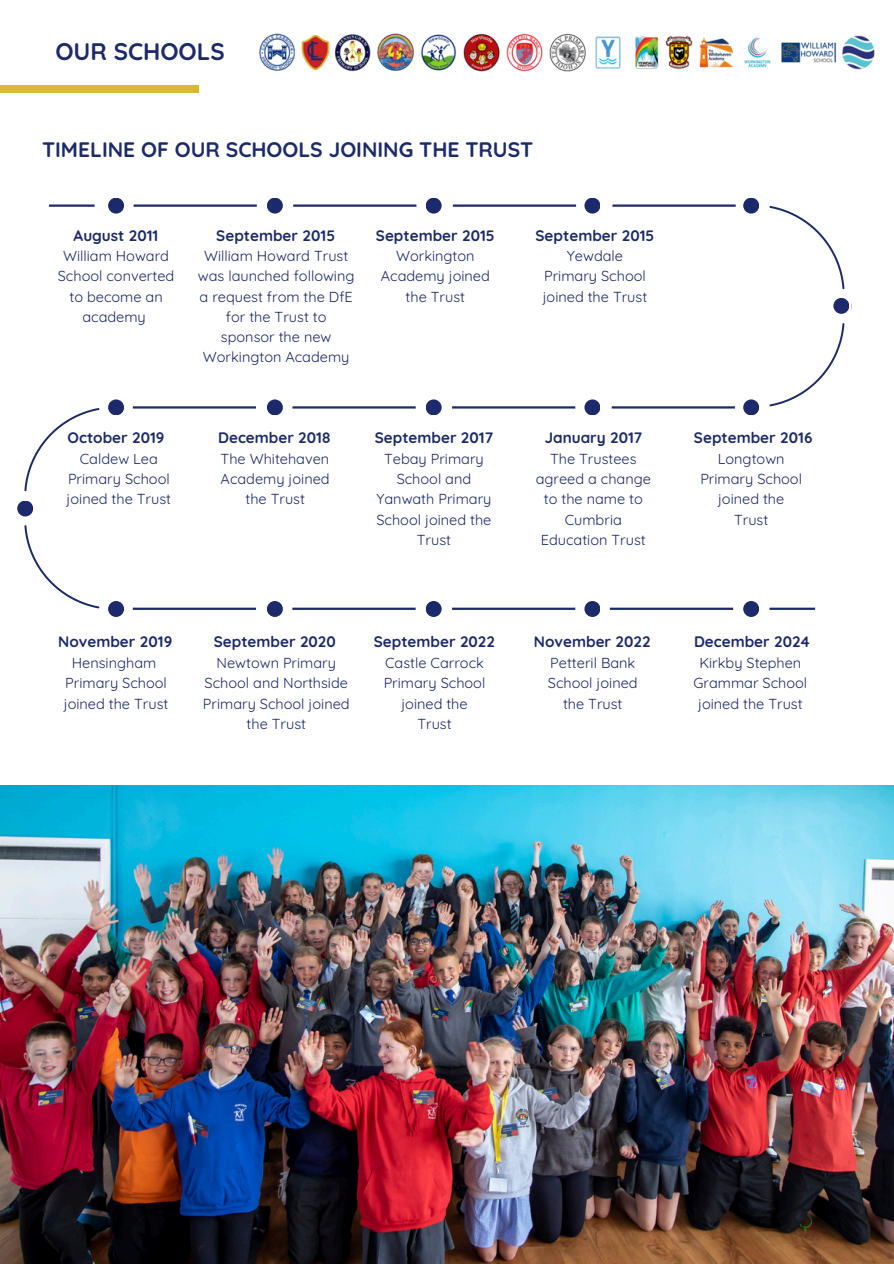
<style>
.page{position:relative;width:894px;height:1264px;background:#fff}
.page>*{position:absolute;margin:0;border:0;box-sizing:border-box;transform-origin:0 0}
.t1{font:700 24px "Quicksand";color:#1c2a6b}
.t2{font:700 21px "Quicksand";color:#1c2a6b}
.t3{font:700 15.15px "Quicksand";color:#1c2a6b}
.t4{font:14.55px/20.2px "Quicksand";color:#1c2a6b;text-align:center}
</style>
<div class="page">
<img style="left:0;top:786px;width:893px;height:477px">
<hr style="left:133px;top:607px;width:123px;height:3px;background:#1c2a6b">
<hr style="left:292px;top:607px;width:123px;height:3px;background:#1c2a6b">
<hr style="left:612px;top:204px;width:123px;height:3px;background:#1c2a6b">
<hr style="left:452px;top:607px;width:123px;height:3px;background:#1c2a6b">
<hr style="left:452px;top:204px;width:124px;height:3px;background:#1c2a6b">
<hr style="left:609px;top:607px;width:123px;height:3px;background:#1c2a6b">
<hr style="left:293px;top:204px;width:123px;height:3px;background:#1c2a6b">
<hr style="left:133px;top:204px;width:124px;height:3px;background:#1c2a6b">
<hr style="left:49px;top:204px;width:46px;height:3px;background:#1c2a6b">
<hr style="left:133px;top:406px;width:123px;height:2px;background:#1c2a6b">
<hr style="left:292px;top:406px;width:123px;height:2px;background:#1c2a6b">
<hr style="left:452px;top:406px;width:123px;height:2px;background:#1c2a6b">
<hr style="left:611px;top:406px;width:123px;height:2px;background:#1c2a6b">
<svg style="left:24px;top:408px;width:76px;height:201px"></svg>
<svg style="left:769px;top:206px;width:82px;height:201px"></svg>
<div style="left:828px;top:294px;width:23px;height:23px;background:#fff;border-radius:50%"></div>
<div style="left:833px;top:298px;width:16px;height:16px;background:#1c2a6b;border-radius:50%"></div>
<div style="left:12px;top:497px;width:23px;height:23px;background:#fff;border-radius:50%"></div>
<hr style="left:769px;top:607px;width:45px;height:3px;background:#1c2a6b">
<div style="left:108px;top:601px;width:16px;height:16px;background:#1c2a6b;border-radius:50%"></div>
<div style="left:267px;top:601px;width:16px;height:16px;background:#1c2a6b;border-radius:50%"></div>
<div style="left:425px;top:601px;width:16px;height:16px;background:#1c2a6b;border-radius:50%"></div>
<div style="left:584px;top:601px;width:16px;height:16px;background:#1c2a6b;border-radius:50%"></div>
<div style="left:743px;top:601px;width:16px;height:16px;background:#1c2a6b;border-radius:50%"></div>
<div style="left:108px;top:399px;width:16px;height:16px;background:#1c2a6b;border-radius:50%"></div>
<div style="left:267px;top:399px;width:16px;height:16px;background:#1c2a6b;border-radius:50%"></div>
<div style="left:425px;top:399px;width:16px;height:16px;background:#1c2a6b;border-radius:50%"></div>
<div style="left:584px;top:399px;width:16px;height:16px;background:#1c2a6b;border-radius:50%"></div>
<div style="left:743px;top:399px;width:16px;height:16px;background:#1c2a6b;border-radius:50%"></div>
<div style="left:108px;top:198px;width:16px;height:15px;background:#1c2a6b;border-radius:50%"></div>
<div style="left:267px;top:198px;width:16px;height:15px;background:#1c2a6b;border-radius:50%"></div>
<div style="left:425px;top:198px;width:16px;height:15px;background:#1c2a6b;border-radius:50%"></div>
<div style="left:584px;top:198px;width:16px;height:15px;background:#1c2a6b;border-radius:50%"></div>
<div style="left:743px;top:198px;width:16px;height:15px;background:#1c2a6b;border-radius:50%"></div>
<div style="left:17px;top:500px;width:16px;height:16px;background:#1c2a6b;border-radius:50%"></div>
<div style="left:0;top:85px;width:198px;height:8px;background:#d8b934"></div>
<img style="left:259px;top:33px;width:616px;height:39px">
<p class="t1" style="left:55px;top:36px;width:171px">OUR SCHOOLS</p>
<p class="t2" style="left:42px;top:136px;width:492px">TIMELINE OF OUR SCHOOLS JOINING THE TRUST</p>
<h2 class="t3" style="left:74px;top:225px;width:86px">August 2011</h2>
<p class="t4" style="left:58px;top:245px;width:118px">William Howard<br>School converted to become an academy</p>
<p class="t3" style="left:216px;top:225px;width:120px">September 2015</p>
<h3 class="t4" style="left:198px;top:245px;width:158px">William Howard Trust was launched following a request from the DfE for the Trust to sponsor the new<br>Workington Academy</h3>
<p class="t3" style="left:376px;top:225px;width:120px">September 2015</p>
<p class="t4" style="left:381px;top:245px;width:110px">Workington<br>Academy joined the Trust</p>
<h3 class="t3" style="left:68px;top:428px;width:98px">October 2019</h3>
<p class="t4" style="left:67px;top:448px;width:106px">Caldew Lea<br>Primary School joined the Trust</p>
<p class="t3" style="left:218px;top:428px;width:114px">December 2018</p>
<h1 class="t4" style="left:220px;top:448px;width:110px">The Whitehaven</h1>
<p class="t4" style="left:220px;top:468px;width:110px">Academy joined the Trust</p>
<p class="t3" style="left:374px;top:428px;width:120px">September 2017</p>
<p class="t4" style="left:376px;top:448px;width:116px">Tebay Primary<br>School and<br>Yanwath Primary<br>School joined the<br>Trust</p>
<h3 class="t3" style="left:58px;top:632px;width:115px">November 2019</h3>
<h3 class="t4" style="left:72px;top:652px;width:86px">Hensingham</h3>
<p class="t4" style="left:64px;top:672px;width:106px;text-align:left">Primary School joined the Trust</p>
<p class="t3" style="left:214px;top:632px;width:124px">September 2020</p>
<p class="t4" style="left:203px;top:652px;width:148px">Newtown Primary<br>School and Northside<br>Primary School joined the Trust</p>
<p class="t3" style="left:374px;top:632px;width:123px">September 2022</p>
<h3 class="t4" style="left:383px;top:652px;width:103px">Castle Carrock<br>Primary School joined the<br>Trust</h3>
<p class="t3" style="left:535px;top:225px;width:120px">September 2015</p>
<h3 class="t4" style="left:542px;top:245px;width:106px">Yewdale<br>Primary School joined the Trust</h3>
<p class="t3" style="left:544px;top:428px;width:99px">January 2017</p>
<h3 class="t4" style="left:535px;top:448px;width:117px">The Trustees agreed a change to the name to<br>Cumbria<br>Education Trust</h3>
<h3 class="t3" style="left:534px;top:632px;width:118px">November 2022</h3>
<h3 class="t4" style="left:547px;top:652px;width:91px">Petteril Bank<br>School joined the Trust</h3>
<p class="t3" style="left:693px;top:428px;width:120px">September 2016</p>
<p class="t4" style="left:700px;top:448px;width:103px">Longtown<br>Primary School joined the<br>Trust</p>
<p class="t3" style="left:693px;top:632px;width:117px">December 2024</p>
<p class="t4" style="left:693px;top:652px;width:115px">Kirkby Stephen<br>Grammar School joined the Trust</p>
</div>
